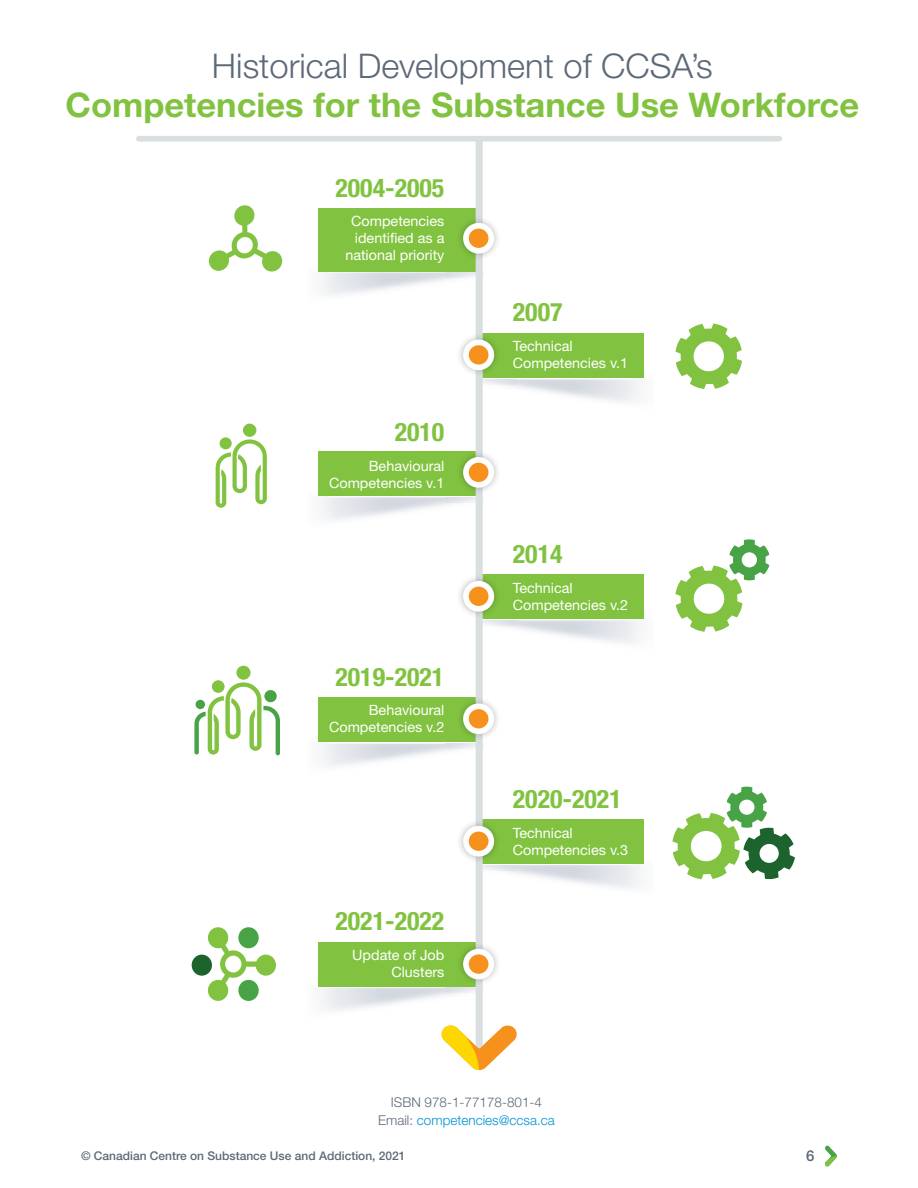
<style>
.page{position:relative;width:918px;height:1188px;background:#fff}
.page>*{position:absolute;margin:0;border:0;box-sizing:border-box;transform-origin:0 0}
.t1{font:700 34.05px/38.2px "Helvetica Neue LT Std";color:#81c340;text-align:center}
.t2{font:700 condensed 25.5px "Helvetica Neue LT Std";color:#81c340}
.t3{font:500 15px "Helvetica Neue LT Std";color:#5d6978}
.t4{font:14.1px/17px "Helvetica Neue LT Std";color:#fff;text-align:right}
.t5{font:300 13.5px "Helvetica Neue LT Std";color:#0091d6}
.t6{font:300 13.5px "Helvetica Neue LT Std";color:#5d6978}
.t7{font:500 12px "Helvetica Neue LT Std";color:#5d6978}
.s1{font-weight:300;color:#5d6978}
.s2{color:#5d6978}
</style>
<div class="page">
<svg style="left:825px;top:1145px;width:12px;height:22px"></svg>
<img style="left:492px;top:589px;width:152px;height:54px">
<img style="left:483px;top:620px;width:33px;height:5px">
<img style="left:492px;top:833px;width:152px;height:55px">
<img style="left:483px;top:865px;width:33px;height:5px">
<img style="left:492px;top:348px;width:152px;height:54px">
<img style="left:483px;top:379px;width:33px;height:5px">
<div style="left:482px;top:574px;width:161px;height:45px;background:#81c340"></div>
<div style="left:482px;top:819px;width:161px;height:45px;background:#81c340"></div>
<div style="left:482px;top:333px;width:161px;height:45px;background:#81c340"></div>
<img style="left:318px;top:271px;width:158px;height:62px">
<img style="left:445px;top:272px;width:39px;height:5px">
<img style="left:318px;top:986px;width:158px;height:39px">
<img style="left:445px;top:988px;width:39px;height:5px">
<div style="left:318px;top:208px;width:161px;height:63px;background:#81c340"></div>
<div style="left:318px;top:451px;width:161px;height:45px;background:#81c340"></div>
<div style="left:318px;top:698px;width:161px;height:44px;background:#81c340"></div>
<div style="left:318px;top:942px;width:161px;height:44px;background:#81c340"></div>
<div style="left:476px;top:139px;width:7px;height:921px;background:#d9dfe1"></div>
<svg style="left:208px;top:205px;width:75px;height:67px"></svg>
<div style="left:192px;top:955px;width:20px;height:21px;background:#1c632d;border-radius:50%"></div>
<svg style="left:208px;top:927px;width:68px;height:74px"></svg>
<svg style="left:672px;top:787px;width:123px;height:93px"></svg>
<svg style="left:675px;top:324px;width:67px;height:65px"></svg>
<svg style="left:212px;top:680px;width:13px;height:13px"></svg>
<div style="left:236px;top:666px;width:15px;height:14px;background:#81c340;border-radius:50%"></div>
<svg style="left:194px;top:682px;width:86px;height:73px"></svg>
<svg style="left:220px;top:437px;width:12px;height:12px"></svg>
<div style="left:243px;top:424px;width:13px;height:13px;background:#81c340;border-radius:50%"></div>
<svg style="left:216px;top:439px;width:51px;height:69px"></svg>
<div style="left:456px;top:216px;width:45px;height:44px;background:#231f20;opacity:.32"></div>
<div style="left:466px;top:226px;width:25px;height:25px;background:#f6911e;border-radius:50%"></div>
<div style="left:463px;top:223px;width:31px;height:31px;border:6px solid #fff;border-radius:50%"></div>
<div style="left:456px;top:333px;width:45px;height:44px;background:#231f20;opacity:.32"></div>
<div style="left:466px;top:342px;width:25px;height:25px;background:#f6911e;border-radius:50%"></div>
<div style="left:463px;top:340px;width:31px;height:30px;border:6px solid #fff;border-radius:50%"></div>
<div style="left:456px;top:697px;width:45px;height:44px;background:#231f20;opacity:.32"></div>
<div style="left:466px;top:706px;width:25px;height:25px;background:#f6911e;border-radius:50%"></div>
<div style="left:463px;top:703px;width:31px;height:31px;border:6px solid #fff;border-radius:50%"></div>
<div style="left:456px;top:450px;width:45px;height:44px;background:#231f20;opacity:.32"></div>
<div style="left:466px;top:460px;width:25px;height:25px;background:#f6911e;border-radius:50%"></div>
<div style="left:463px;top:457px;width:31px;height:31px;border:6px solid #fff;border-radius:50%"></div>
<div style="left:456px;top:819px;width:45px;height:44px;background:#231f20;opacity:.32"></div>
<div style="left:466px;top:829px;width:25px;height:25px;background:#f6911e;border-radius:50%"></div>
<div style="left:463px;top:826px;width:31px;height:31px;border:6px solid #fff;border-radius:50%"></div>
<div style="left:456px;top:942px;width:45px;height:44px;background:#231f20;opacity:.32"></div>
<div style="left:466px;top:952px;width:25px;height:25px;background:#f6911e;border-radius:50%"></div>
<div style="left:463px;top:949px;width:31px;height:30px;border:6px solid #fff;border-radius:50%"></div>
<svg style="left:441px;top:1025px;width:76px;height:46px"></svg>
<svg style="left:675px;top:539px;width:94px;height:93px"></svg>
<div style="left:456px;top:574px;width:45px;height:44px;background:#231f20;opacity:.32"></div>
<div style="left:466px;top:584px;width:25px;height:25px;background:#f6911e;border-radius:50%"></div>
<div style="left:463px;top:581px;width:31px;height:31px;border:6px solid #fff;border-radius:50%"></div>
<div style="left:139px;top:136px;width:640px;height:6px;background:#d9dfe1"></div>
<p class="t1" style="left:65px;top:46px;width:795px"><span class="s1">Historical Development of CCSA’s<br></span>Competencies for the Substance Use Workforce</p>
<p class="t2" style="left:335px;top:172px;width:110px">2004-2005</p>
<p class="t4" style="left:345px;top:213px;width:101px">Competencies identified as a national priority</p>
<p class="t2" style="left:395px;top:416px;width:51px">2010</p>
<p class="t4" style="left:329px;top:457px;width:117px">Behavioural<br>Competencies v.1</p>
<p class="t2" style="left:335px;top:661px;width:110px">2019-2021</p>
<p class="t4" style="left:329px;top:702px;width:117px">Behavioural<br>Competencies v.2</p>
<p class="t2" style="left:335px;top:906px;width:110px">2021-2022</p>
<p class="t4" style="left:352px;top:947px;width:94px">Update of Job<br>Clusters</p>
<p class="t2" style="left:513px;top:297px;width:51px">2007</p>
<p class="t4" style="left:513px;top:337px;width:117px;text-align:left">Technical<br>Competencies v.1</p>
<p class="t2" style="left:513px;top:539px;width:51px">2014</p>
<p class="t4" style="left:513px;top:579px;width:117px;text-align:left">Technical<br>Competencies v.2</p>
<p class="t2" style="left:513px;top:784px;width:110px">2020-2021</p>
<p class="t4" style="left:513px;top:824px;width:117px;text-align:left">Technical<br>Competencies v.3</p>
<p class="t6" style="left:391px;top:1094px;width:153px">ISBN 978-1-77178-801-4</p>
<p class="t5" style="left:378px;top:1112px;width:178px"><span class="s2">Email:</span> competencies@ccsa.ca</p>
<p class="t7" style="left:81px;top:1149px;width:326px">© Canadian Centre on Substance Use and Addiction, 2021</p>
<p class="t3" style="left:806px;top:1146px;width:10px">6</p>
</div>
